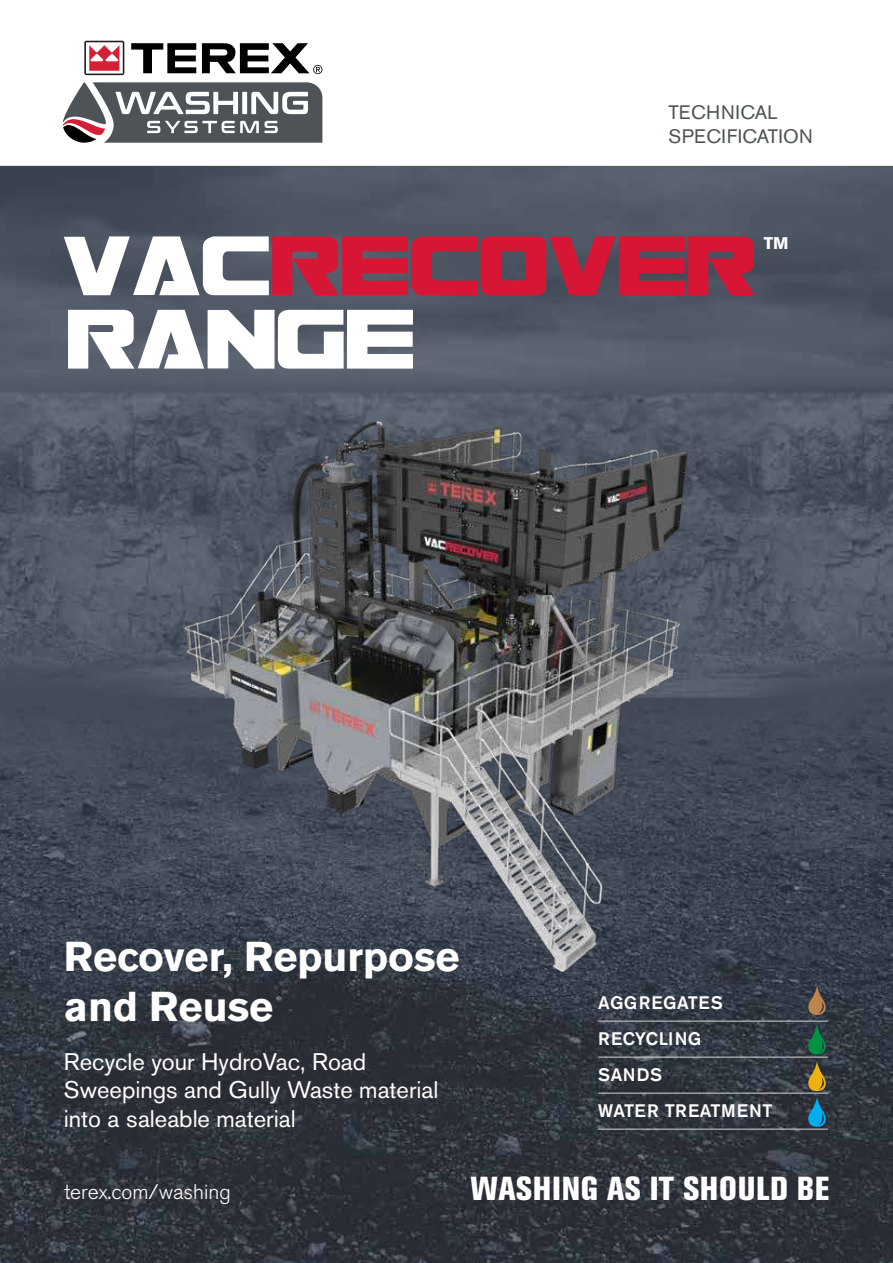
<style>
.page{position:relative;width:893px;height:1263px;background:#fff}
.page>*{position:absolute;margin:0;border:0;box-sizing:border-box;transform-origin:0 0}
.t1{font:73.5px "Terexcondensed 1";color:#d71635}
.t2{font:73.5px "Terexcondensed 1";color:#fff}
.t3{font:700 41.4px/49.5px "Akzidenz Grotesk BE";color:#fff}
.t4{font:800 condensed 33px "Akzidenz Grotesk Pro";letter-spacing:.02em;color:#fff}
.t5{font:23.85px/28.7px "Akzidenz Grotesk BE";color:#fff}
.t6{font:300 21px "Akzidenz Grotesk Pro";color:#fff}
.t7{font:19.35px/23.2px "Akzidenz Grotesk Pro";letter-spacing:.02em;color:#4d5356}
.t8{font:500 18px/36px "Akzidenz Grotesk Pro";letter-spacing:.025em;color:#fff}
.t9{font:700 16.8px "Akzidenz Grotesk BE";color:#fff}
.s1{color:#fff}
</style>
<div class="page">
<img style="left:0;top:166px;width:893px;height:1097px">
<hr style="left:598px;top:1020px;width:230px;height:2px;background:#c2c4c6">
<hr style="left:598px;top:1056px;width:230px;height:2px;background:#c2c4c6">
<hr style="left:598px;top:1092px;width:230px;height:2px;background:#c2c4c6">
<hr style="left:598px;top:1128px;width:230px;height:2px;background:#c2c4c6">
<svg style="left:808px;top:986px;width:20px;height:29px"></svg>
<svg style="left:808px;top:1025px;width:21px;height:30px"></svg>
<svg style="left:808px;top:1061px;width:21px;height:30px"></svg>
<svg style="left:808px;top:1097px;width:21px;height:30px"></svg>
<svg style="left:84px;top:41px;width:40px;height:34px"></svg>
<svg style="left:131px;top:43px;width:65px;height:30px"></svg>
<svg style="left:202px;top:43px;width:120px;height:31px"></svg>
<svg style="left:63px;top:82px;width:259px;height:61px"></svg>
<img style="left:0;top:407px;width:893px;height:574px">
<p class="t7" style="left:668px;top:102px;width:146px">TECHNICAL<br>SPECIFICATION</p>
<h1 class="t1" style="left:64px;top:227px;width:696px"><span class="s1">VAC</span>RECOVER</h1>
<p class="t9" style="left:764px;top:236px;width:26px">TM</p>
<h1 class="t2" style="left:68px;top:300px;width:350px">RANGE</h1>
<h2 class="t3" style="left:64px;top:935px;width:397px">Recover, Repurpose and Reuse</h2>
<p class="t5" style="left:64px;top:1049px;width:376px">Recycle your HydroVac, Road<br>Sweepings and Gully Waste material into a saleable material</p>
<p class="t8" style="left:598px;top:986px;width:176px">AGGREGATES<br>RECYCLING<br>SANDS<br>WATER TREATMENT</p>
<p class="t6" style="left:64px;top:1184px;width:168px">terex.com/washing</p>
<h3 class="t4" style="left:471px;top:1169px;width:360px">WASHING AS IT SHOULD BE</h3>
</div>
